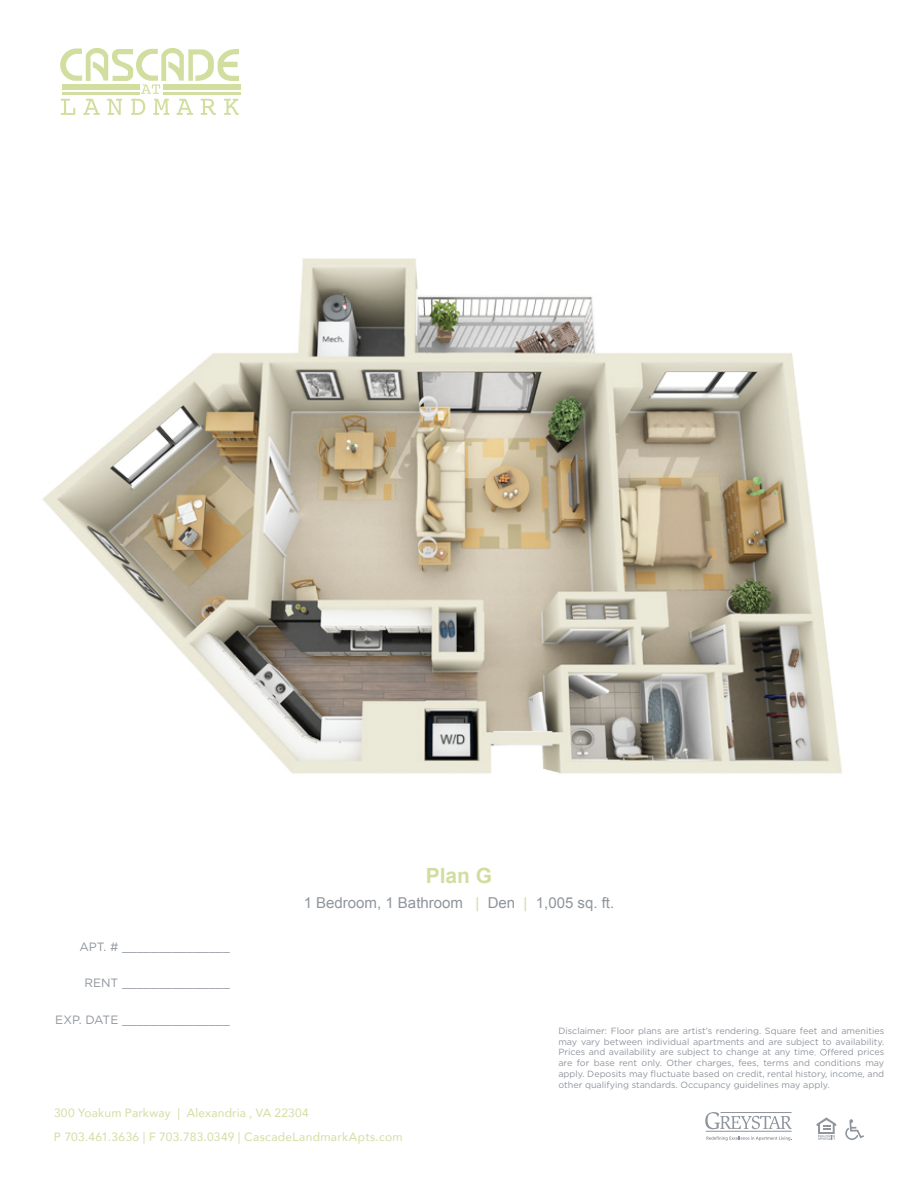
<style>
.page{position:relative;width:918px;height:1188px;background:#fff}
.page>*{position:absolute;margin:0;border:0;box-sizing:border-box;transform-origin:0 0}
.t1{font:700 21px "Arial";color:#d1dea0}
.t2{font:15px "Arial";color:#8f959d}
.t3{font:12px/24px "Avenir";letter-spacing:.02em;color:#d1dea0}
.t4{font:12px "Gotham HTF";color:#8f959d}
.t5{font:9px/10.8px "Gotham HTF";color:#8f959d;text-align:justify}
.s1{color:#d1dea0}
</style>
<div class="page">
<img style="left:42px;top:258px;width:800px;height:516px">
<svg style="left:815px;top:1049px;width:19px;height:7px"></svg>
<svg style="left:705px;top:1112px;width:87px;height:17px"></svg>
<hr style="left:706px;top:1131px;width:86px;height:1px;background:#8f959d">
<hr style="left:720px;top:1112px;width:72px;height:1px;background:#8f959d">
<svg style="left:707px;top:1136px;width:85px;height:5px"></svg>
<svg style="left:817px;top:1117px;width:19px;height:23px"></svg>
<svg style="left:845px;top:1119px;width:19px;height:21px"></svg>
<div style="left:163px;top:85px;width:78px;height:5px;background:#d1dea0"></div>
<hr style="left:163px;top:92px;width:78px;height:2px;background:#d1dea0">
<svg style="left:60px;top:48px;width:179px;height:67px"></svg>
<h3 class="t4" style="left:79px;top:940px;width:152px">APT. # _______________</h3>
<h3 class="t4" style="left:84px;top:977px;width:147px">RENT _______________</h3>
<h3 class="t4" style="left:55px;top:1013px;width:176px">EXP. DATE _______________</h3>
<h1 class="t1" style="left:426px;top:862px;width:68px">Plan G</h1>
<h2 class="t2" style="left:304px;top:893px;width:312px">1 Bedroom, 1 Bathroom <span class="s1">|</span> Den <span class="s1">|</span> 1,005 sq. ft.</h2>
<p class="t5" style="left:558px;top:1025px;width:327px">Disclaimer: Floor plans are artist’s rendering. Square feet and amenities may vary between individual apartments and are subject to availability.<br>Prices and availability are subject to change at any time</p>
<p class="t5" style="left:558px;top:1047px;width:327px;text-indent:275px">ered prices are for base rent only. Other charges, fees, terms and conditions may apply. Deposits may fluctuate based on credit, rental history, income, and other qualifying standards. Occupancy guidelines may apply.</p>
<h3 class="t3" style="left:54px;top:1100px;width:350px">300 Yoakum Parkway | Alexandria , VA 22304<br>P 703.461.3636 | F 703.783.0349 | CascadeLandmarkApts.com</h3>
</div>
